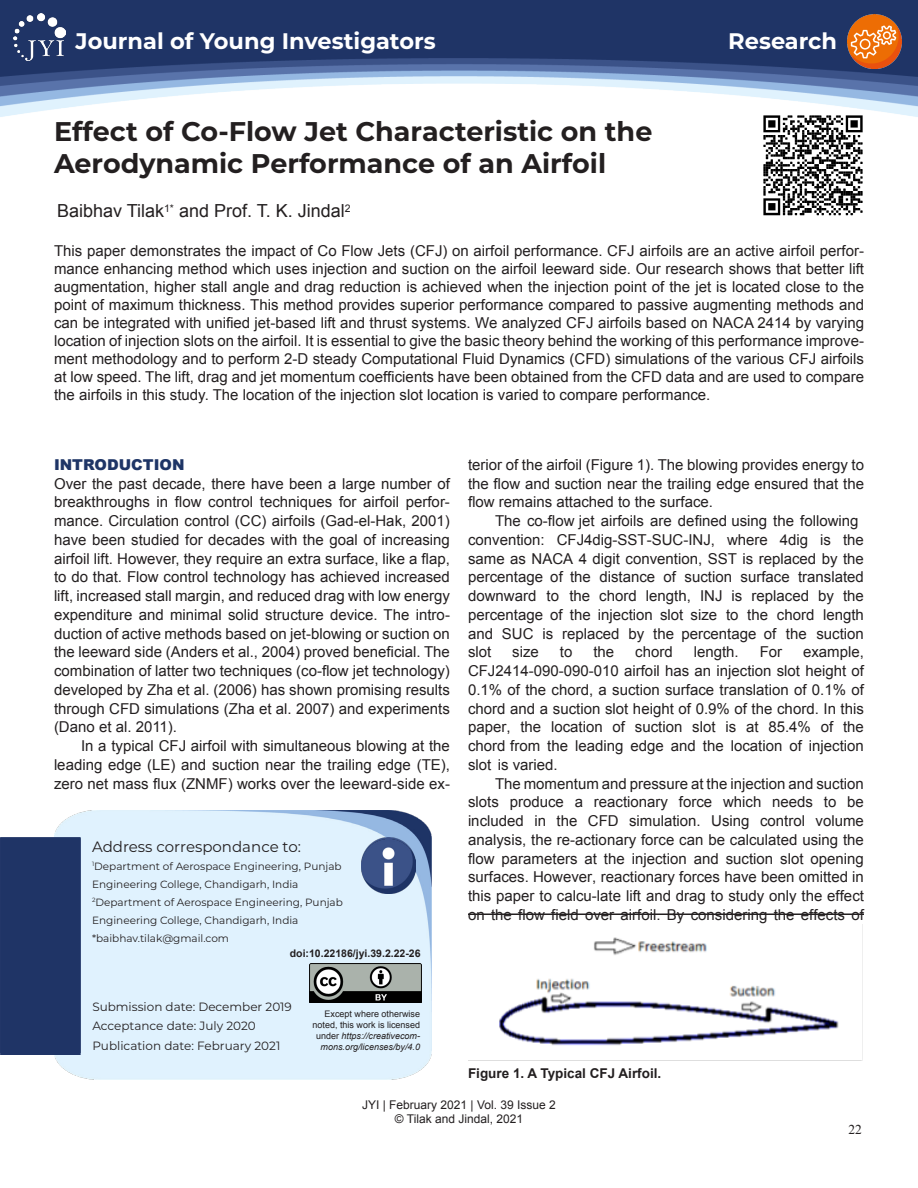
<style>
.page{position:relative;width:918px;height:1188px;background:#fff}
.page>*{position:absolute;margin:0;border:0;box-sizing:border-box;transform-origin:0 0}
.t1{font:700 27px/32.4px "Montserrat";color:#231f20}
.t2{font:700 22.5px "Montserrat";color:#fff}
.t3{font:18px "Arial";color:#231f20}
.t4{font:15px/18.8px "Arial";color:#231f20;text-align:justify}
.t5{font:15px "Montserrat";color:#231f20}
.t6{font:900 15px "Arial";color:#1e3566}
.t7{font:700 13.5px "Arial";color:#231f20}
.t8{font:13.5px "Times New Roman";color:#231f20}
.t9{font:12px/19.5px "Montserrat";color:#231f20}
.t10{font:12px/14.4px "Arial";color:#231f20;text-align:center}
.t11{font:10.5px/18px "Montserrat";color:#231f20}
.t12{font:700 10.5px "Arial";color:#231f20}
.t13{font:9px/10.8px "Arial";color:#231f20;text-align:right}
.s1{font-style:italic}
</style>
<div class="page">
<div style="left:0;top:0;width:918px;height:22px;background:#1f3466"></div>
<img style="left:0;top:22px;width:918px;height:95px">
<img style="left:847px;top:14px;width:55px;height:55px">
<img style="left:14px;top:14px;width:51px;height:47px">
<div style="left:54px;top:810px;width:378px;height:270px;background:#e0f2fe"></div>
<img style="left:310px;top:963px;width:111px;height:39px">
<img style="left:361px;top:839px;width:55px;height:55px">
<div style="left:0;top:839px;width:81px;height:216px;background:#1f3466"></div>
<img style="left:762px;top:115px;width:102px;height:101px">
<img style="left:468px;top:924px;width:395px;height:137px">
<hr style="left:468px;top:914px;width:396px;height:1px;background:#231f20">
<h2 class="t2" style="left:76px;top:25px;width:362px">Journal of Young Investigators</h2>
<h2 class="t2" style="left:728px;top:25px;width:110px">Research</h2>
<h1 class="t1" style="left:54px;top:114px;width:600px">Effect of Co-Flow Jet Characteristic on the<br>Aerodynamic Performance of an Airfoil</h1>
<p class="t3" style="left:57px;top:199px;width:295px">Baibhav Tilak<sup>1*</sup> and Prof. T. K. Jindal<sup>2</sup></p>
<p class="t4" style="left:54px;top:242px;width:811px;line-height:18px">This paper demonstrates the impact of Co Flow Jets (CFJ) on airfoil performance. CFJ airfoils are an active airfoil perfor&shy;mance enhancing method which uses injection and suction on the airfoil leeward side. Our research shows that better lift augmentation, higher stall angle and drag reduction is achieved when the injection point of the jet is located close to the point of maximum thickness. This method provides superior performance compared to passive augmenting methods and can be integrated with unified jet-based lift and thrust systems. We analyzed CFJ airfoils based on NACA 2414 by varying location of injection slots on the airfoil. It is essential to give the basic theory behind the working of this performance improve&shy;ment methodology and to perform 2-D steady Computational Fluid Dynamics (CFD) simulations of the various CFJ airfoils at low speed. The lift, drag and jet momentum coefficients have been obtained from the CFD data and are used to compare the airfoils in this study. The location of the injection slot location is varied to compare performance.</p>
<p class="t6" style="left:54px;top:454px;width:132px">INTRODUCTION</p>
<p class="t4" style="left:54px;top:474px;width:397px">Over the past decade, there have been a large number of breakthroughs in flow control techniques for airfoil perfor&shy;mance. Circulation control (CC) airfoils (Gad-el-Hak, 2001) have been studied for decades with the goal of increasing airfoil lift. However, they require an extra surface, like a flap, to do that. Flow control technology has achieved increased lift, increased stall margin, and reduced drag with low energy expenditure and minimal solid structure device. The intro&shy;duction of active methods based on jet-blowing or suction on the leeward side (Anders et al., 2004) proved beneficial. The combination of latter two techniques (co-flow jet technology) developed by Zha et al. (2006) has shown promising results through CFD simulations (Zha et al. 2007) and experiments (Dano et al. 2011).</p>
<p class="t4" style="left:54px;top:737px;width:398px;text-indent:27px">In a typical CFJ airfoil with simultaneous blowing at the leading edge (LE) and suction near the trailing edge (TE), zero net mass flux (ZNMF) works over the leeward-side ex-</p>
<p class="t5" style="left:92px;top:836px;width:210px">Address correspondance to:</p>
<p class="t11" style="left:92px;top:856px;width:252px"><sup>1</sup>Department of Aerospace Engineering, Punjab Engineering College, Chandigarh, India <sup>2</sup>Department of Aerospace Engineering, Punjab Engineering College, Chandigarh, India *baibhav.tilak@gmail.com</p>
<p class="t12" style="left:290px;top:946px;width:132px">doi:10.22186/jyi.39.2.22-26</p>
<p class="t9" style="left:92px;top:996px;width:201px">Submission date: December 2019<br>Acceptance date: July 2020<br>Publication date: February 2021</p>
<p class="t13" style="left:313px;top:1009px;width:109px">Except where otherwise noted, this work is licensed under <span class="s1">https://creativecom&shy;mons.org/licenses/by/4.0</span></p>
<p class="t4" style="left:468px;top:455px;width:398px">terior of the airfoil (Figure 1). The blowing provides energy to the flow and suction near the trailing edge ensured that the flow remains attached to the surface.</p>
<p class="t4" style="left:468px;top:512px;width:398px;text-align:left;text-indent:27px">The co-flow jet airfoils are defined using the following convention: CFJ4dig-SST-SUC-INJ, where 4dig is the same as NACA 4 digit convention, SST is replaced by the percentage of the distance of suction surface translated downward to the chord length, INJ is replaced by the percentage of the injection slot size to the chord length and SUC is replaced by the percentage of the suction slot</p>
<p class="t4" style="left:468px;top:643px;width:398px;text-indent:335px">example, CFJ2414-090-090-010 airfoil has an injection slot height of 0.1% of the chord, a suction surface translation of 0.1% of chord and a suction slot height of 0.9% of the chord. In this paper, the location of suction slot is at 85.4% of the chord from the leading edge and the location of injection slot is varied.</p>
<p class="t4" style="left:468px;top:774px;width:398px;text-indent:27px">The momentum and pressure at the injection and suction slots produce a reactionary force which needs to be included in the CFD simulation. Using control volume analysis, the re-actionary force can be calculated using the flow parameters at the injection and suction slot opening surfaces. However, reactionary forces have been omitted in this paper to calcu-late lift and drag to study only the effect on the flow field over airfoil. By considering the effects of</p>
<p class="t4" style="left:512px;top:643px;width:28px">size</p>
<p class="t4" style="left:560px;top:643px;width:14px">to</p>
<p class="t4" style="left:593px;top:643px;width:22px">the</p>
<p class="t4" style="left:635px;top:643px;width:39px">chord</p>
<p class="t4" style="left:694px;top:643px;width:47px">length.</p>
<p class="t4" style="left:760px;top:643px;width:24px">For</p>
<p class="t7" style="left:468px;top:1064px;width:195px">Figure 1. A Typical CFJ Airfoil.</p>
<p class="t10" style="left:362px;top:1098px;width:195px">JYI | February 2021 | Vol. 39 Issue 2 © Tilak and Jindal, 2021</p>
<p class="t8" style="left:848px;top:1120px;width:15px">22</p>
</div>
